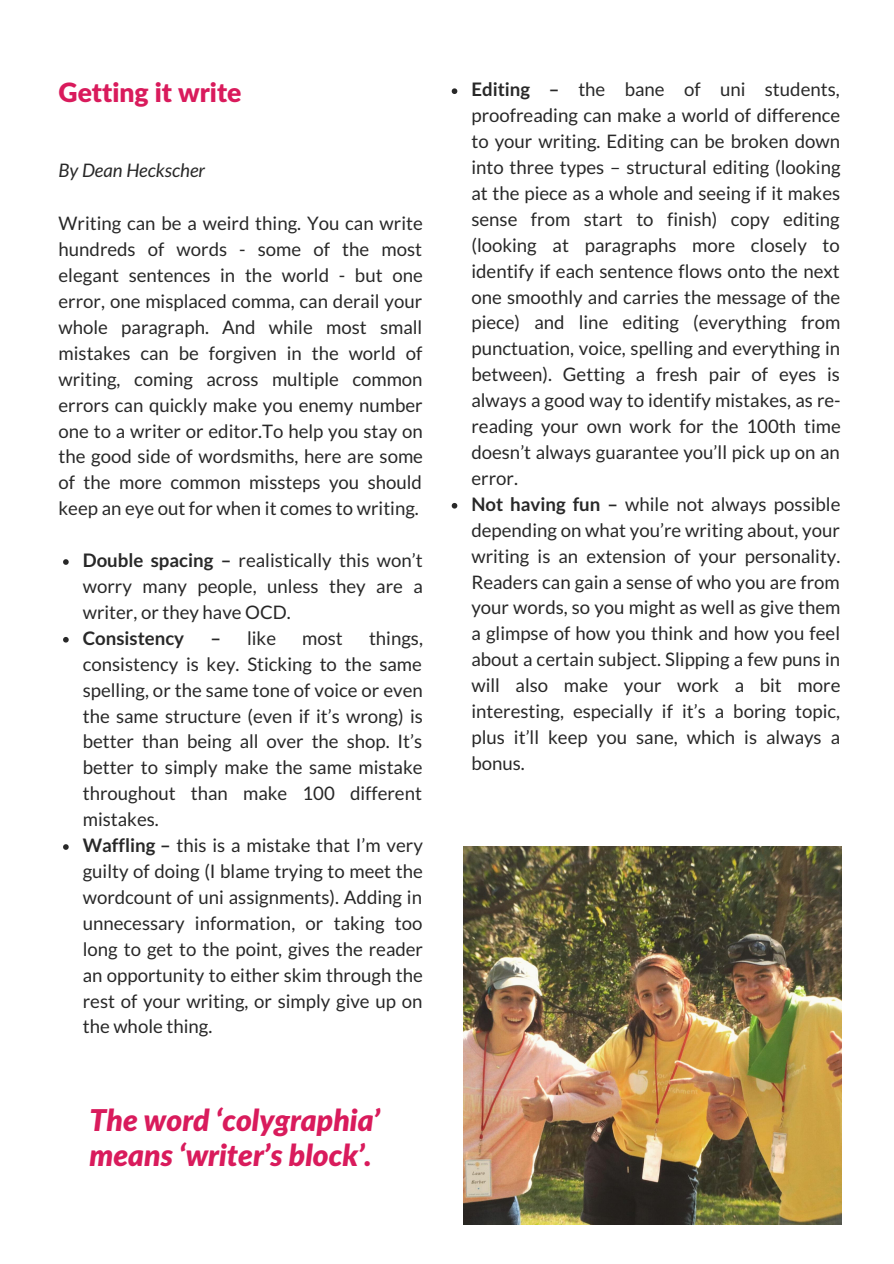
<style>
.page{position:relative;width:894px;height:1264px;background:#fff}
.page>*{position:absolute;margin:0;border:0;box-sizing:border-box;transform-origin:0 0}
.t1{font:italic 900 30px/34.5px "Lato";color:#d91b5c}
.t2{font:900 26.55px "Lato Latin";color:#d91b5c}
.t3{font:18.6px/26px "Lato";color:#282828;text-align:justify}
.t4{font:italic 18.6px "Lato";color:#282828}
.t5{font:700 18.6px "Lato";color:#282828}
.s1{font-weight:700}
</style>
<div class="page">
<img style="left:463px;top:846px;width:377px;height:378px">
<svg style="left:63px;top:559px;width:6px;height:6px"></svg>
<svg style="left:63px;top:637px;width:6px;height:5px"></svg>
<svg style="left:63px;top:844px;width:6px;height:5px"></svg>
<svg style="left:451px;top:88px;width:6px;height:6px"></svg>
<svg style="left:451px;top:503px;width:6px;height:5px"></svg>
<h2 class="t2" style="left:59px;top:76px;width:184px">Getting it write</h2>
<p class="t4" style="left:59px;top:159px;width:148px">By Dean Heckscher</p>
<p class="t3" style="left:59px;top:210px;width:366px">Writing can be a weird thing. You can write hundreds of words - some of the most elegant sentences in the world - but one error, one misplaced comma, can derail your whole paragraph. And while most small mistakes can be forgiven in the world of writing, coming across multiple common errors can quickly make you enemy number one to a writer or editor.To help you stay on the good side of wordsmiths, here are some of the more common missteps you should keep an eye out for when it comes to writing.</p>
<p class="t3" style="left:83px;top:547px;width:341px"><span class="s1">Double spacing –</span> realistically this won’t worry many people, unless they are a writer, or they have OCD.</p>
<p class="t5" style="left:83px;top:626px;width:103px">Consistency</p>
<p class="t3" style="left:210px;top:624px;width:67px"><span class="s1">–</span> like</p>
<p class="t3" style="left:302px;top:624px;width:42px">most</p>
<p class="t3" style="left:83px;top:624px;width:342px;text-align:left;text-indent:286px">things, consistency is key. Sticking to the same spelling, or the same tone of voice or even the same structure (even if it’s wrong) is better than being all over the shop. It’s better to simply make the same mistake throughout than make 100 different mistakes.<br><span class="s1">Waffling –</span> this is a mistake that I’m very guilty of doing (I blame trying to meet the wordcount of uni assignments). Adding in unnecessary information, or taking too long to get to the point, gives the reader an opportunity to either skim through the rest of your writing, or simply give up on the whole thing.</p>
<h1 class="t1" style="left:89px;top:1102px;width:292px">The word ‘colygraphia’ means ‘writer’s block’.</h1>
<p class="t3" style="left:471px;top:76px;width:371px;text-align:left"><span class="s1">Editing –</span> the bane of uni students, proofreading can make a world of difference to your writing. Editing can be broken down into three types – structural editing (looking at the piece as a whole and seeing if it makes sense from start to finish) copy editing (looking at paragraphs more closely to identify if each sentence flows onto the next one smoothly and carries the message of the piece) and line editing (everything from punctuation, voice, spelling and everything in between). Getting a fresh pair of eyes is always a good way to identify mistakes, as re&shy;reading your own work for the 100th time doesn’t always guarantee you’ll pick up on an error.<br><span class="s1">Not having fun –</span> while not always possible depending on what you’re writing about, your writing is an extension of your personality.<br>Readers can gain a sense of who you are from your words, so you might as well as give them a glimpse of how you think and how you feel about a certain subject. Slipping a few puns in will also make your work a bit more interesting, especially if it’s a boring topic, plus it’ll keep you sane, which is always a bonus.</p>
</div>
